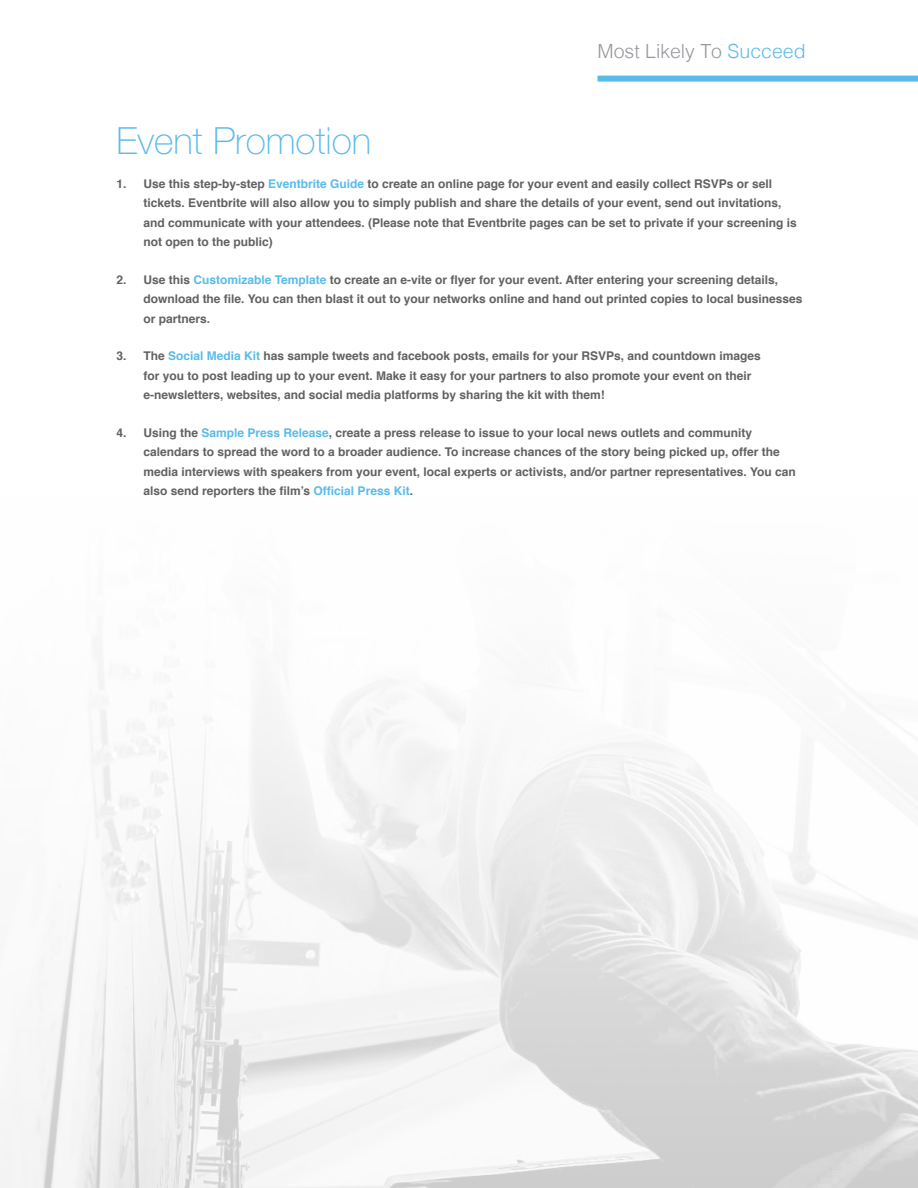
<style>
.page{position:relative;width:918px;height:1188px;background:#fff}
.page>*{position:absolute;margin:0;border:0;box-sizing:border-box;transform-origin:0 0}
.t1{font:100 37.5px "Helvetica Neue LT Std";color:#59bbea}
.t2{font:300 19.5px "Helvetica";color:#97989c}
.t3{font:700 12px/19.5px "Helvetica";color:#616161}
.s1{color:#59bbea}
</style>
<div class="page">
<img style="left:0;top:666px;width:918px;height:522px">
<div style="left:598px;top:76px;width:320px;height:6px;background:#59bbea"></div>
<p class="t1" style="left:116px;top:119px;width:257px">Event Promotion</p>
<p class="t2" style="left:598px;top:34px;width:210px">Most Likely To <span class="s1">Succeed</span></p>
<p class="t3" style="left:143px;top:174px;width:655px;text-indent:-27px">1. Use this step-by-step <span class="s1">Eventbrite Guide</span> to create an online page for your event and easily collect RSVPs or sell tickets. Eventbrite will also allow you to simply publish and share the details of your event, send out invitations, and communicate with your attendees. (Please note that Eventbrite pages can be set to private if your screening is not open to the public)</p>
<p class="t3" style="left:143px;top:270px;width:661px;text-indent:-27px">2. Use this <span class="s1">Customizable Template</span> to create an e-vite or flyer for your event. After entering your screening details, download the file. You can then blast it out to your networks online and hand out printed copies to local businesses or partners.</p>
<p class="t3" style="left:143px;top:346px;width:619px;text-indent:-27px">3. The <span class="s1">Social Media Kit</span> has sample tweets and facebook posts, emails for your RSVPs, and countdown images for you to post leading up to your event. Make it easy for your partners to also promote your event on their e-newsletters, websites, and social media platforms by sharing the kit with them!</p>
<p class="t3" style="left:143px;top:423px;width:654px;text-indent:-27px">4. Using the <span class="s1">Sample Press Release</span>, create a press release to issue to your local news outlets and community calendars to spread the word to a broader audience. To increase chances of the story being picked up, offer the media interviews with speakers from your event, local experts or activists, and/or partner representatives. You can also send reporters the film’s <span class="s1">Official Press Kit</span>.</p>
</div>
